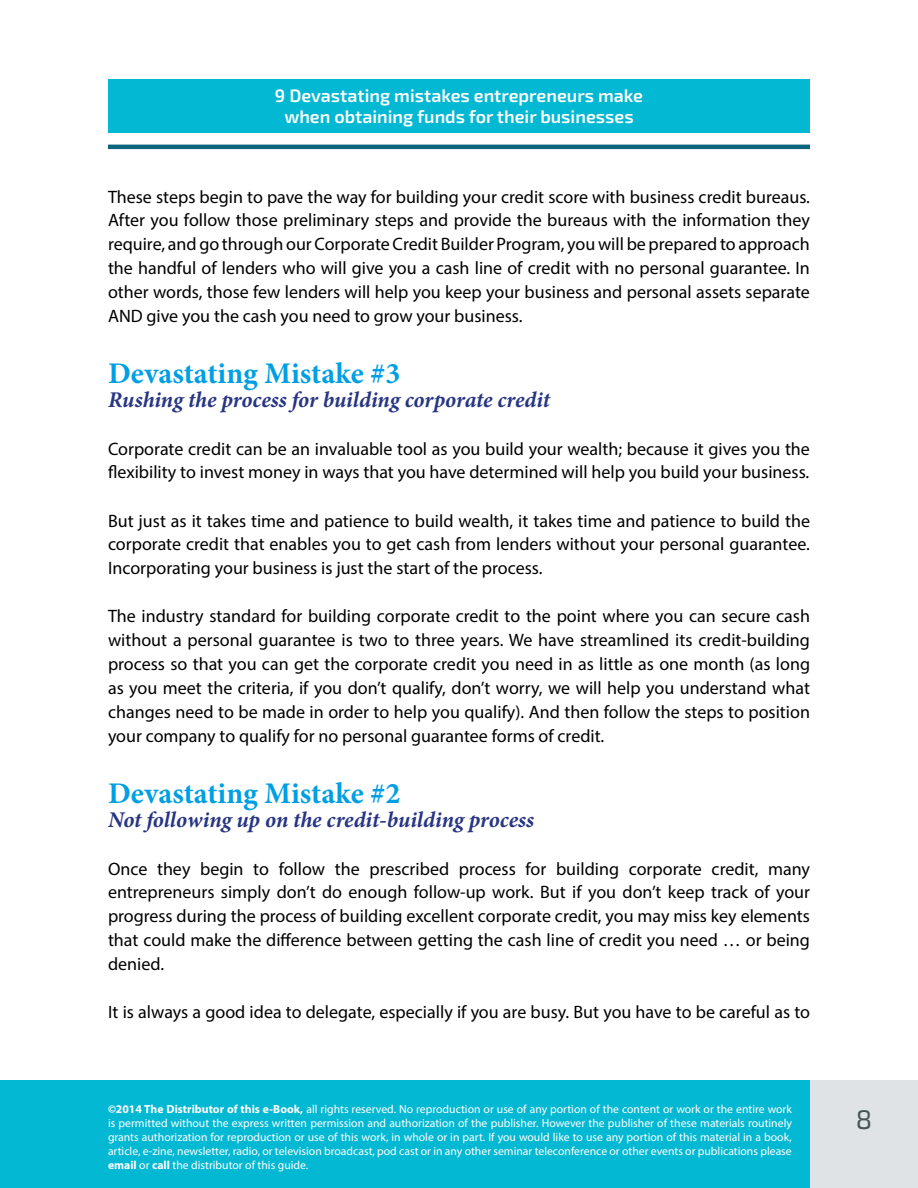
<style>
.page{position:relative;width:918px;height:1188px;background:#fff}
.page>*{position:absolute;margin:0;border:0;box-sizing:border-box;transform-origin:0 0}
.t1{font:700 30px "Minion Pro";color:#009fe3}
.t2{font:27px "Exo 2.0";color:#455456}
.t3{font:italic 700 22.5px "Minion Pro";letter-spacing:-.005em;color:#283583}
.t4{font:18px/24px "Myriad Pro";color:#000;text-align:justify}
.t5{font:600 18px/21.6px "Exo 2.0";color:#fff;text-align:center}
.t6{font:11.7px/14.1px "Myriad Pro";color:#fff;text-align:justify}
.s1{font-weight:700}
</style>
<div class="page">
<div style="left:0;top:1080px;width:810px;height:108px;background:#03b8d2"></div>
<div style="left:810px;top:1080px;width:108px;height:108px;background:#dfe3e6"></div>
<div style="left:108px;top:80px;width:702px;height:53px;background:#03b8d2"></div>
<hr style="left:108px;top:145px;width:702px;height:4px;background:#0c657d">
<p class="t5" style="left:275px;top:85px;width:370px">9 Devastating mistakes entrepreneurs make when obtaining funds for their businesses</p>
<p class="t4" style="left:108px;top:184px;width:704px">These steps begin to pave the way for building your credit score with business credit bureaus.<br>After you follow those preliminary steps and provide the bureaus with the information they require, and go through our Corporate Credit Builder Program, you will be prepared to approach the handful of lenders who will give you a cash line of credit with no personal guarantee. In other words, those few lenders will help you keep your business and personal assets separate AND give you the cash you need to grow your business.</p>
<h1 class="t1" style="left:108px;top:352px;width:294px">Devastating Mistake #3</h1>
<p class="t3" style="left:108px;top:383px;width:444px">Rushing the process for building corporate credit</p>
<p class="t4" style="left:108px;top:436px;width:704px">Corporate credit can be an invaluable tool as you build your wealth; because it gives you the flexibility to invest money in ways that you have determined will help you build your business.</p>
<p class="t4" style="left:108px;top:508px;width:704px">But just as it takes time and patience to build wealth, it takes time and patience to build the corporate credit that enables you to get cash from lenders without your personal guarantee.<br>Incorporating your business is just the start of the process.</p>
<p class="t4" style="left:108px;top:604px;width:704px">The industry standard for building corporate credit to the point where you can secure cash without a personal guarantee is two to three years. We have streamlined its credit-building process so that you can get the corporate credit you need in as little as one month (as long as you meet the criteria, if you don’t qualify, don’t worry, we will help you understand what changes need to be made in order to help you qualify). And then follow the steps to position your company to qualify for no personal guarantee forms of credit.</p>
<h1 class="t1" style="left:108px;top:772px;width:294px">Devastating Mistake #2</h1>
<p class="t3" style="left:108px;top:803px;width:428px">Not following up on the credit-building process</p>
<p class="t4" style="left:108px;top:856px;width:704px">Once they begin to follow the prescribed process for building corporate credit, many entrepreneurs simply don’t do enough follow-up work. But if you don’t keep track of your progress during the process of building excellent corporate credit, you may miss key elements that could make the difference between getting the cash line of credit you need … or being denied.</p>
<p class="t4" style="left:108px;top:1000px;width:704px">It is always a good idea to delegate, especially if you are busy. But you have to be careful as to</p>
<p class="t6" style="left:108px;top:1101px;width:685px"><span class="s1">©2014 The Distributor of this e-Book,</span> all rights reserved. No reproduction or use of any portion of the content or work or the entire work is permitted without the express written permission and authorization of the publisher. However the publisher of these materials routinely grants authorization for reproduction or use of this work, in whole or in part. If you would like to use any portion of this material in a book, article, e-zine, newsletter, radio, or television broadcast, pod cast or in any other seminar teleconference or other events or publications please <span class="s1">email</span> or <span class="s1">call</span> the distributor of this guide.</p>
<h2 class="t2" style="left:856px;top:1103px;width:18px">8</h2>
</div>
